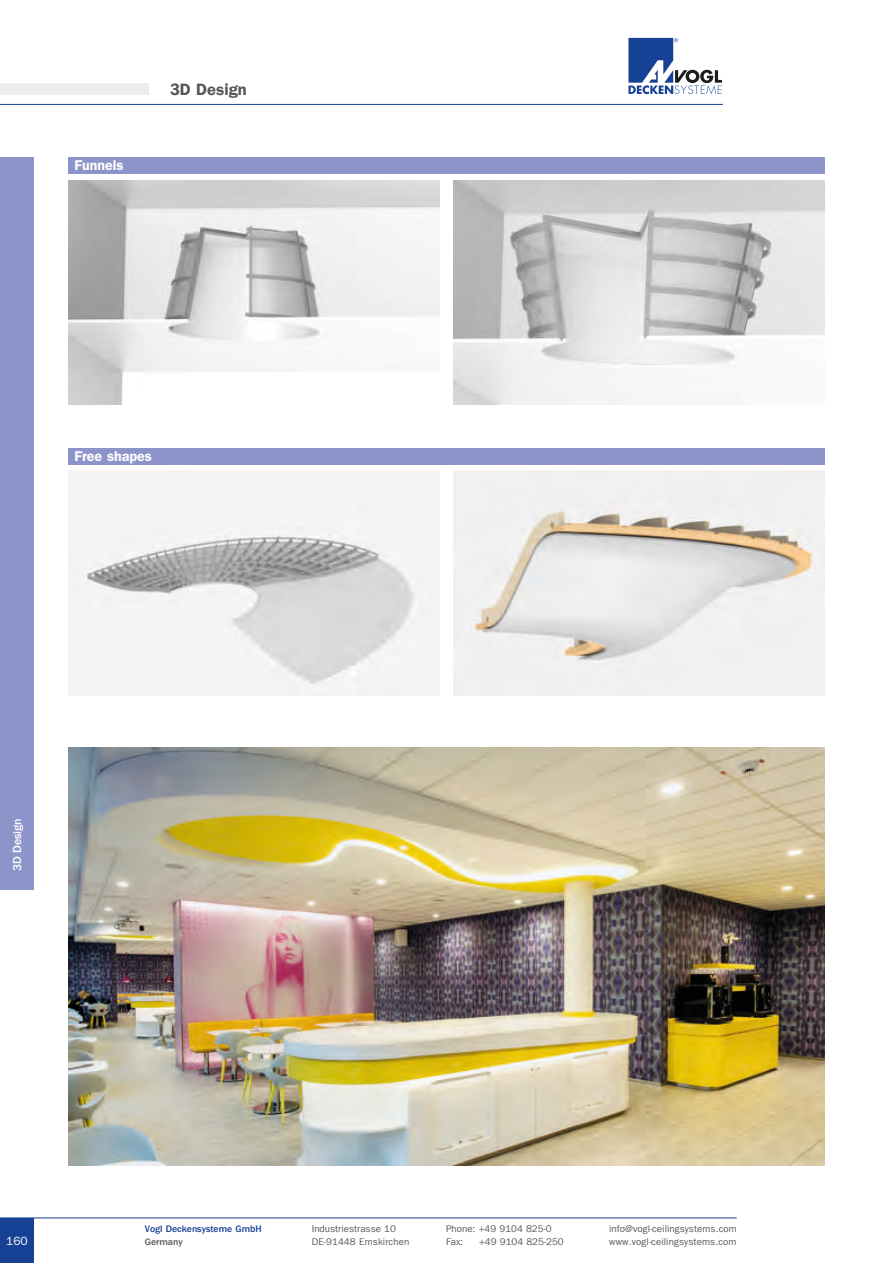
<style>
.page{position:relative;width:893px;height:1263px;background:#fff}
.page>*{position:absolute;margin:0;border:0;box-sizing:border-box;transform-origin:0 0}
.t1{font:16.5px "Franklin Gothic LT Com Dm";color:#575756}
.t2{font:600 14.25px "ITC Franklin Gothic Std";color:#fff}
.t3{font:500 12px "Franklin Gothic LT Com";letter-spacing:-.015em;color:#fff}
.t4{font:12px "ITC Franklin Gothic Std";color:#fff}
.t5{font:9.75px/13.5px "Franklin Gothic LT Com";letter-spacing:.005em;color:#575756}
.t6{font:500 9.75px "Franklin Gothic LT Com";color:#164194}
.t7{font:500 9.75px "Franklin Gothic LT Com";color:#575756}
</style>
<div class="page">
<hr style="left:0;top:1218px;width:737px;height:1px;background:#164194">
<hr style="left:0;top:104px;width:723px;height:1px;background:#164194">
<svg style="left:628px;top:38px;width:94px;height:56px"></svg>
<div style="left:0;top:84px;width:149px;height:11px;background:#ededed"></div>
<div style="left:0;top:1218px;width:34px;height:45px;background:#164194"></div>
<div style="left:0;top:157px;width:34px;height:733px;background:#8d94c9"></div>
<div style="left:68px;top:448px;width:757px;height:16px;background:#8d94c9"></div>
<div style="left:68px;top:157px;width:757px;height:17px;background:#8d94c9"></div>
<img style="left:68px;top:180px;width:372px;height:224px">
<img style="left:453px;top:180px;width:372px;height:224px">
<img style="left:68px;top:471px;width:372px;height:224px">
<img style="left:68px;top:747px;width:756px;height:418px">
<img style="left:453px;top:471px;width:372px;height:224px">
<h2 class="t2" style="left:74px;top:157px;width:51px">Funnels</h2>
<h1 class="t1" style="left:170px;top:79px;width:78px">3D Design</h1>
<h2 class="t2" style="left:74px;top:448px;width:79px">Free shapes</h2>
<p class="t3" style="left:10px;top:870px;width:54px;rotate:-90deg">3D Design</p>
<p class="t4" style="left:6px;top:1233px;width:23px">160</p>
<p class="t6" style="left:145px;top:1223px;width:118px">Vogl Deckensysteme GmbH</p>
<p class="t7" style="left:145px;top:1237px;width:39px">Germany</p>
<p class="t5" style="left:312px;top:1222px;width:99px">Industriestrasse 10<br>DE-91448 Emskirchen</p>
<p class="t5" style="left:446px;top:1222px;width:107px">Phone: +49 9104 825-0<br>Fax:</p>
<p class="t5" style="left:479px;top:1235px;width:86px">+49 9104 825-250</p>
<p class="t5" style="left:609px;top:1222px;width:129px">info@vogl-ceilingsystems.com www.vogl-ceilingsystems.com</p>
</div>
